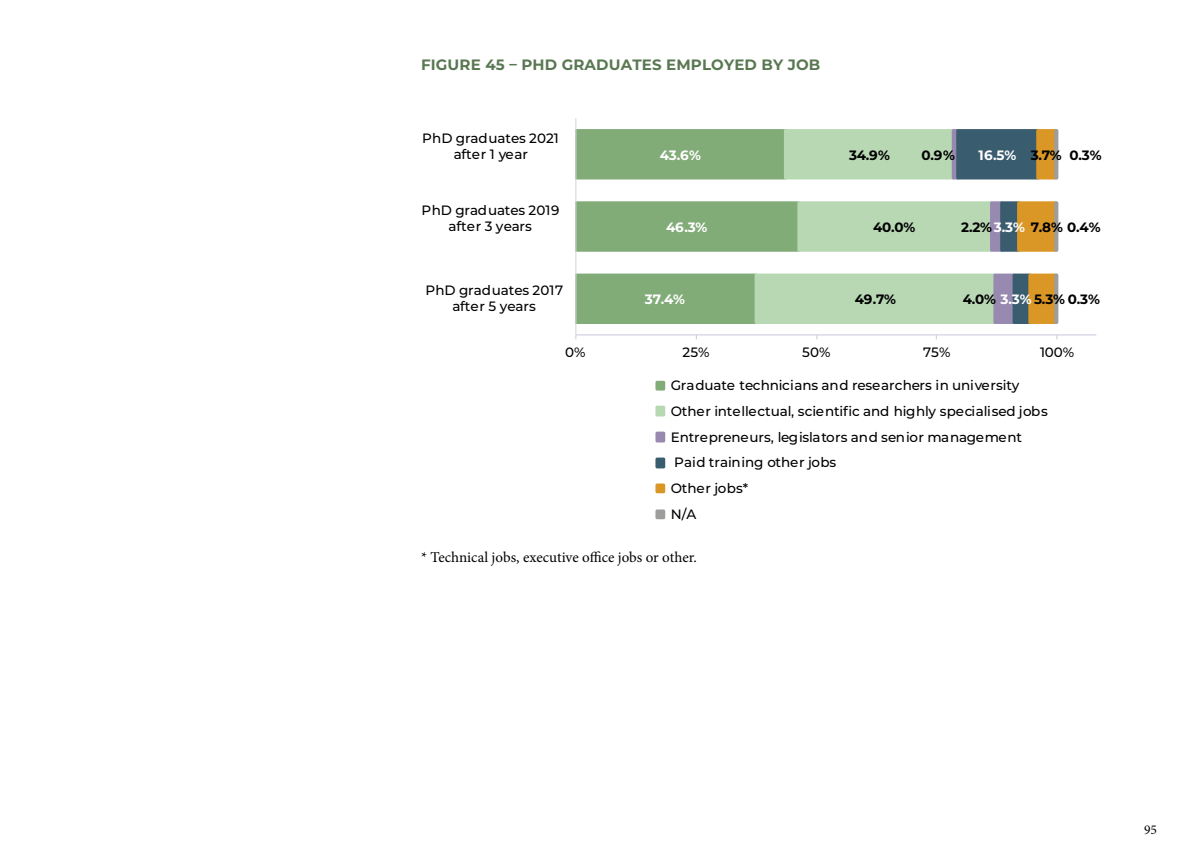
<style>
.page{position:relative;width:1191px;height:851px;background:#fff}
.page>*{position:absolute;margin:0;border:0;box-sizing:border-box;transform-origin:0 0}
.t1{font:15px "Minion Pro";color:#000}
.t2{font:700 15px "Montserrat";letter-spacing:.01em;color:#597852}
.t3{font:500 13.5px/25.7px "Montserrat";letter-spacing:-.005em;color:#000;text-align:center}
.t4{font:700 13.5px "Montserrat";color:#000}
.t5{font:700 13.5px "Montserrat";letter-spacing:-.015em;color:#fff}
.t6{font:13.5px "Minion Pro";color:#000}
.s1{color:#fff}
</style>
<div class="page">
<svg style="left:576px;top:127px;width:177px;height:198px;fill:#81ab77"></svg>
<svg style="left:753px;top:129px;width:197px;height:195px;fill:#b8d8b4"></svg>
<svg style="left:950px;top:129px;width:108px;height:195px"></svg>
<svg style="left:1054px;top:273px;width:4px;height:51px"></svg>
<svg style="left:1054px;top:201px;width:4px;height:51px"></svg>
<svg style="left:1054px;top:129px;width:4px;height:50px"></svg>
<hr style="left:576px;top:334px;width:520px;height:1px;background:#d2cce0">
<hr style="left:575px;top:118px;width:1px;height:217px;background:#d9d9d9">
<div style="left:657px;top:382px;width:6px;height:7px;background:#81ab77"></div>
<div style="left:655px;top:381px;width:10px;height:9px;border:3px solid #81ab77"></div>
<div style="left:657px;top:407px;width:6px;height:8px;background:#b8d8b4"></div>
<div style="left:655px;top:405px;width:10px;height:11px;border:3px solid #b8d8b4"></div>
<div style="left:657px;top:433px;width:6px;height:8px;background:#9889b0"></div>
<div style="left:655px;top:431px;width:10px;height:11px;border:3px solid #9889b0"></div>
<div style="left:657px;top:459px;width:6px;height:8px;background:#3a5c6f"></div>
<div style="left:655px;top:457px;width:10px;height:11px;border:3px solid #3a5c6f"></div>
<div style="left:655px;top:483px;width:10px;height:10px;border:3px solid #da9725"></div>
<div style="left:655px;top:509px;width:10px;height:10px;border:3px solid #9d9d9c"></div>
<p class="t2" style="left:421px;top:54px;width:401px">FIGURE 45 – PHD GRADUATES EMPLOYED BY JOB</p>
<p class="t3" style="left:422px;top:129px;width:138px;line-height:16.5px">PhD graduates 2021 after 1 year</p>
<p class="t3" style="left:421px;top:201px;width:139px;line-height:16.5px">PhD graduates 2019 after 3 years</p>
<p class="t3" style="left:425px;top:281px;width:139px;line-height:16.5px">PhD graduates 2017 after 5 years</p>
<p class="t5" style="left:660px;top:145px;width:43px">43.6%</p>
<p class="t5" style="left:666px;top:217px;width:43px">46.3%</p>
<p class="t5" style="left:645px;top:289px;width:41px">37.4%</p>
<p class="t4" style="left:849px;top:145px;width:43px">34.9%</p>
<p class="t4" style="left:921px;top:145px;width:35px">0.9%</p>
<p class="t5" style="left:978px;top:145px;width:39px">16.5%</p>
<p class="t4" style="left:1030px;top:145px;width:32px">3.7%</p>
<p class="t4" style="left:1069px;top:145px;width:34px">0.3%</p>
<p class="t4" style="left:873px;top:217px;width:44px">40.0%</p>
<p class="t4" style="left:854px;top:289px;width:43px">49.7%</p>
<p class="t4" style="left:961px;top:217px;width:141px">2.2%<span class="s1">3.3%</span> 7.8% 0.4%</p>
<p class="t4" style="left:962px;top:289px;width:139px">4.0% <span class="s1">3.3%</span> 5.3% 0.3%</p>
<p class="t3" style="left:565px;top:338px;width:22px">0%</p>
<p class="t3" style="left:682px;top:338px;width:29px">25%</p>
<p class="t3" style="left:802px;top:338px;width:30px">50%</p>
<p class="t3" style="left:923px;top:338px;width:29px">75%</p>
<p class="t3" style="left:1040px;top:338px;width:35px">100%</p>
<p class="t3" style="left:670px;top:372px;width:379px;text-align:left">Graduate technicians and researchers in university Other intellectual, scientific and highly specialised jobs Entrepreneurs, legislators and senior management Paid training other jobs<br>Other jobs*<br>N/A</p>
<p class="t1" style="left:421px;top:547px;width:277px">* Technical jobs, executive office jobs or other.</p>
<p class="t6" style="left:1144px;top:820px;width:14px">95</p>
</div>
